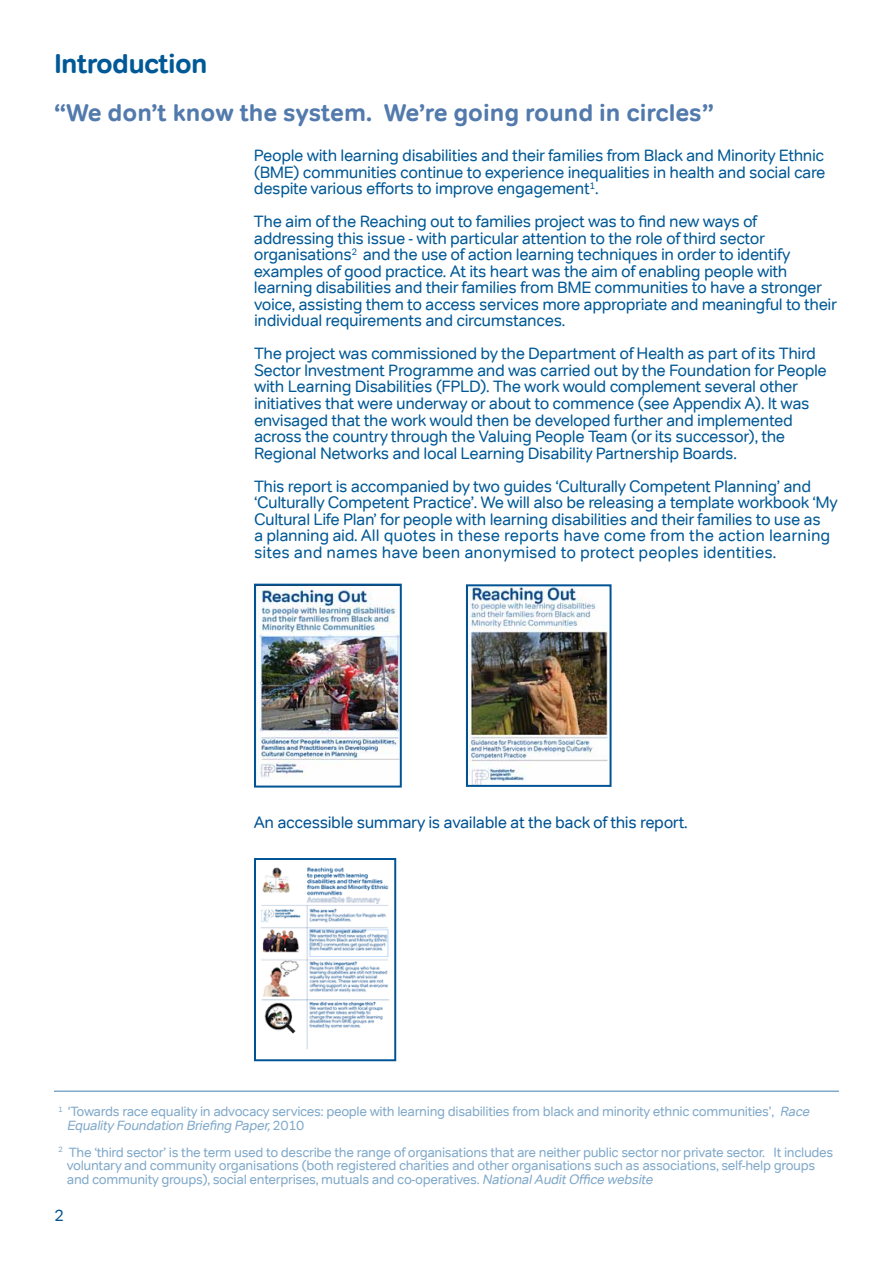
<style>
.page{position:relative;width:893px;height:1263px;background:#fff}
.page>*{position:absolute;margin:0;border:0;box-sizing:border-box;transform-origin:0 0}
.t1{font:700 27px "Tondo";letter-spacing:-.025em;color:#005996}
.t2{font:700 24px "Tondo";color:#527aad}
.t3{font:16.5px/16.5px "Tondo";letter-spacing:-.025em;color:#005996}
.t4{font:16.5px "Tondo";letter-spacing:-.025em;color:#005394}
.t5{font:13.5px/13.5px "Tondo";letter-spacing:-.025em;color:#80a9ca}
.s1{font-style:italic}
</style>
<div class="page">
<hr style="left:54px;top:1090px;width:785px;height:2px;background:#80a9ca">
<img style="left:469px;top:587px;width:140px;height:197px">
<div style="left:466px;top:584px;width:146px;height:203px;border:2px solid #005495"></div>
<img style="left:257px;top:587px;width:142px;height:192px">
<div style="left:254px;top:584px;width:148px;height:203px;border:2px solid #005495"></div>
<img style="left:261px;top:867px;width:129px;height:183px">
<div style="left:254px;top:858px;width:142px;height:203px;border:2px solid #005495"></div>
<h1 class="t1" style="left:54px;top:47px;width:155px">Introduction</h1>
<h2 class="t2" style="left:54px;top:98px;width:661px">“We don’t know the system. We’re going round in circles”</h2>
<p class="t3" style="left:254px;top:148px;width:573px;text-align:justify">People with learning disabilities and their families from Black and Minority Ethnic (BME) communities continue to experience inequalities in health and social care despite various efforts to improve engagement<sup>1</sup>.</p>
<p class="t3" style="left:254px;top:214px;width:585px">The aim of the Reaching out to families project was to find new ways of addressing this issue - with particular attention to the role of third sector organisations<sup>2</sup> and the use of action learning techniques in order to identify examples of good practice. At its heart was the aim of enabling people with learning disabilities and their families from BME communities to have a stronger voice, assisting them to access services more appropriate and meaningful to their individual requirements and circumstances.</p>
<p class="t3" style="left:254px;top:346px;width:574px">The project was commissioned by the Department of Health as part of its Third Sector Investment Programme and was carried out by the Foundation for People with Learning Disabilities (FPLD). The work would complement several other initiatives that were underway or about to commence (see Appendix A). It was envisaged that the work would then be developed further and implemented across the country through the Valuing People Team (or its successor), the Regional Networks and local Learning Disability Partnership Boards.</p>
<p class="t3" style="left:254px;top:478px;width:585px">This report is accompanied by two guides ‘Culturally Competent Planning’ and ‘Culturally Competent Practice’. We will also be releasing a template workbook ‘My Cultural Life Plan’ for people with learning disabilities and their families to use as<br>a planning aid. All quotes in these reports have come from the action learning sites and names have been anonymised to protect peoples identities.</p>
<p class="t4" style="left:254px;top:813px;width:435px">An accessible summary is available at the back of this report.</p>
<p class="t5" style="left:67px;top:1105px;width:747px;text-indent:-9px"><sup>1</sup> ‘Towards race equality in advocacy services: people with learning disabilities from black and minority ethnic communities’, <span class="s1">Race<br>Equality Foundation Briefing Paper,</span> 2 0 1 0</p>
<p class="t5" style="left:67px;top:1145px;width:768px;text-indent:-9px"><sup>2</sup> The ‘third sector’ is the term used to describe the range of organisations that are neither public sector nor private sector. It includes voluntary and community organisations (both registered charities and other organisations such as associations, self-help groups and community groups), social enterprises, mutuals and co-operatives. <span class="s1">NationalAuditOfficewebsite</span></p>
<p class="t4" style="left:54px;top:1205px;width:12px">2</p>
</div>
